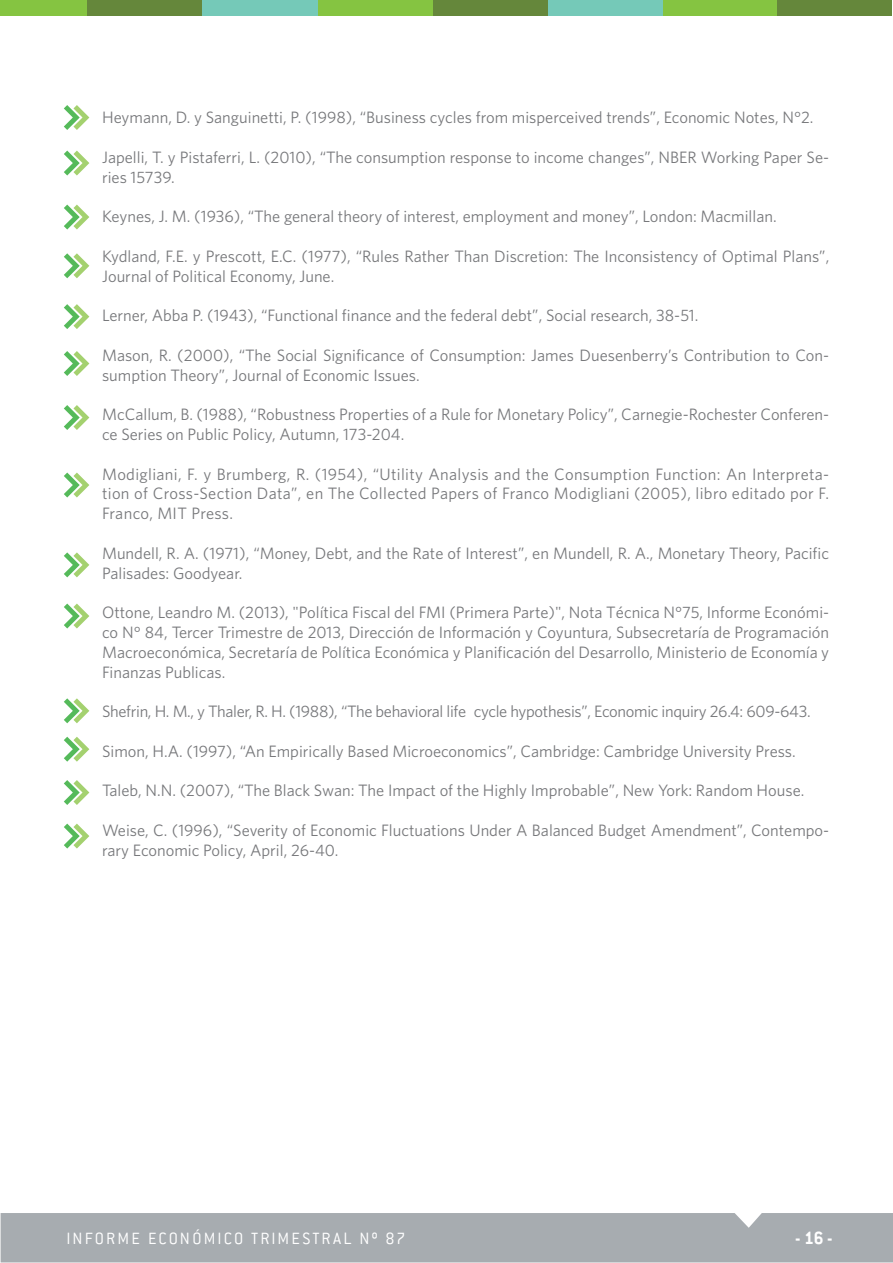
<style>
.page{position:relative;width:893px;height:1263px;background:#fff}
.page>*{position:absolute;margin:0;border:0;box-sizing:border-box;transform-origin:0 0}
.t1{font:700 19.5px "Conduit ITC";color:#fff}
.t2{font:300 18px "Conduit ITC";letter-spacing:.115em;color:#fff}
.t3{font:16.5px/19.8px "Whitney";color:#77787b}
.t4{font:16.5px "Whitney";letter-spacing:-.02em;color:#77787b}
</style>
<div class="page">
<div style="left:1px;top:1213px;width:892px;height:49px;background:#a7acb0"></div>
<div style="left:777px;top:1px;width:115px;height:15px;background:#65873b"></div>
<div style="left:662px;top:1px;width:115px;height:15px;background:#85c441"></div>
<div style="left:548px;top:1px;width:114px;height:15px;background:#75c9b8"></div>
<div style="left:433px;top:1px;width:115px;height:15px;background:#65873b"></div>
<div style="left:318px;top:1px;width:115px;height:15px;background:#85c441"></div>
<div style="left:87px;top:1px;width:115px;height:15px;background:#65873b"></div>
<div style="left:0;top:1px;width:87px;height:15px;background:#85c441"></div>
<div style="left:202px;top:1px;width:116px;height:15px;background:#75c9b8"></div>
<svg style="left:64px;top:105px;width:25px;height:25px"></svg>
<svg style="left:64px;top:151px;width:25px;height:25px"></svg>
<svg style="left:64px;top:205px;width:25px;height:25px"></svg>
<svg style="left:64px;top:253px;width:25px;height:25px"></svg>
<svg style="left:64px;top:304px;width:25px;height:25px"></svg>
<svg style="left:64px;top:351px;width:25px;height:25px"></svg>
<svg style="left:64px;top:405px;width:25px;height:25px"></svg>
<svg style="left:64px;top:473px;width:25px;height:24px"></svg>
<svg style="left:64px;top:552px;width:25px;height:25px"></svg>
<svg style="left:64px;top:603px;width:25px;height:25px"></svg>
<svg style="left:64px;top:698px;width:25px;height:25px"></svg>
<svg style="left:64px;top:737px;width:25px;height:25px"></svg>
<svg style="left:64px;top:780px;width:25px;height:25px"></svg>
<svg style="left:64px;top:824px;width:25px;height:24px"></svg>
<p class="t3" style="left:102px;top:107px;width:713px">Heymann, D. y Sanguinetti, P. (1998), “Business cycles from misperceived trends”, Economic Notes, N°2.</p>
<p class="t3" style="left:102px;top:147px;width:728px">Japelli, T. y Pistaferri, L. (2010), “The consumption response to income changes”, NBER Working Paper Se&shy;ries 15739.</p>
<p class="t3" style="left:102px;top:206px;width:676px">Keynes, J. M. (1936), “The general theory of interest, employment and money”, London: Macmillan.</p>
<p class="t3" style="left:102px;top:246px;width:729px">Kydland, F.E. y Prescott, E.C. (1977), “Rules Rather Than Discretion: The Inconsistency of Optimal Plans”,<br>Journal of Political Economy, June.</p>
<p class="t3" style="left:102px;top:305px;width:598px">Lerner, Abba P. (1943), “Functional finance and the federal debt”, Social research, 38-51.</p>
<p class="t3" style="left:102px;top:345px;width:729px">Mason, R. (2000), “The Social Significance of Consumption: James Duesenberry’s Contribution to Con&shy;sumption Theory”, Journal of Economic Issues.</p>
<p class="t3" style="left:102px;top:404px;width:729px">McCallum, B. (1988), “Robustness Properties of a Rule for Monetary Policy”, Carnegie-Rochester Conferen&shy;ce Series on Public Policy, Autumn, 173-204.</p>
<p class="t3" style="left:102px;top:464px;width:729px;text-align:justify">Modigliani, F. y Brumberg, R. (1954), “Utility Analysis and the Consumption Function: An Interpreta&shy;tion of Cross-Section Data”, en The Collected Papers of Franco Modigliani (2005), libro editado por F.<br>Franco, MIT Press.</p>
<p class="t3" style="left:102px;top:543px;width:728px">Mundell, R. A. (1971), “Money, Debt, and the Rate of Interest”, en Mundell, R. A., Monetary Theory, Pacific<br>Palisades: Goodyear.</p>
<p class="t3" style="left:102px;top:602px;width:729px;text-align:justify">Ottone, Leandro M. (2013), "Política Fiscal del FMI (Primera Parte)", Nota Técnica N°75, Informe Económi&shy;co N° 84, Tercer Trimestre de 2013, Dirección de Información y Coyuntura, Subsecretaría de Programación Macroeconómica, Secretaría de Política Económica y Planificación del Desarrollo, Ministerio de Economía y Finanzas Publicas.</p>
<p class="t4" style="left:102px;top:702px;width:710px">Shefrin, H. M., y Thaler, R. H. (1988), “The behavioral life‐cycle hypothesis”, Economic inquiry 26.4: 609-643.</p>
<p class="t3" style="left:102px;top:741px;width:695px">Simon, H.A. (1997), “An Empirically Based Microeconomics”, Cambridge: Cambridge University Press.</p>
<p class="t3" style="left:102px;top:780px;width:704px">Taleb, N.N. (2007), “The Black Swan: The Impact of the Highly Improbable”, New York: Random House.</p>
<p class="t3" style="left:102px;top:820px;width:729px">Weise, C. (1996), “Severity of Economic Fluctuations Under A Balanced Budget Amendment”, Contempo&shy;rary Economic Policy, April, 26-40.</p>
<p class="t2" style="left:66px;top:1228px;width:340px">INFORME ECONÓMICO TRIMESTRAL Nº 87</p>
<p class="t1" style="left:795px;top:1227px;width:39px">- 16 -</p>
</div>
